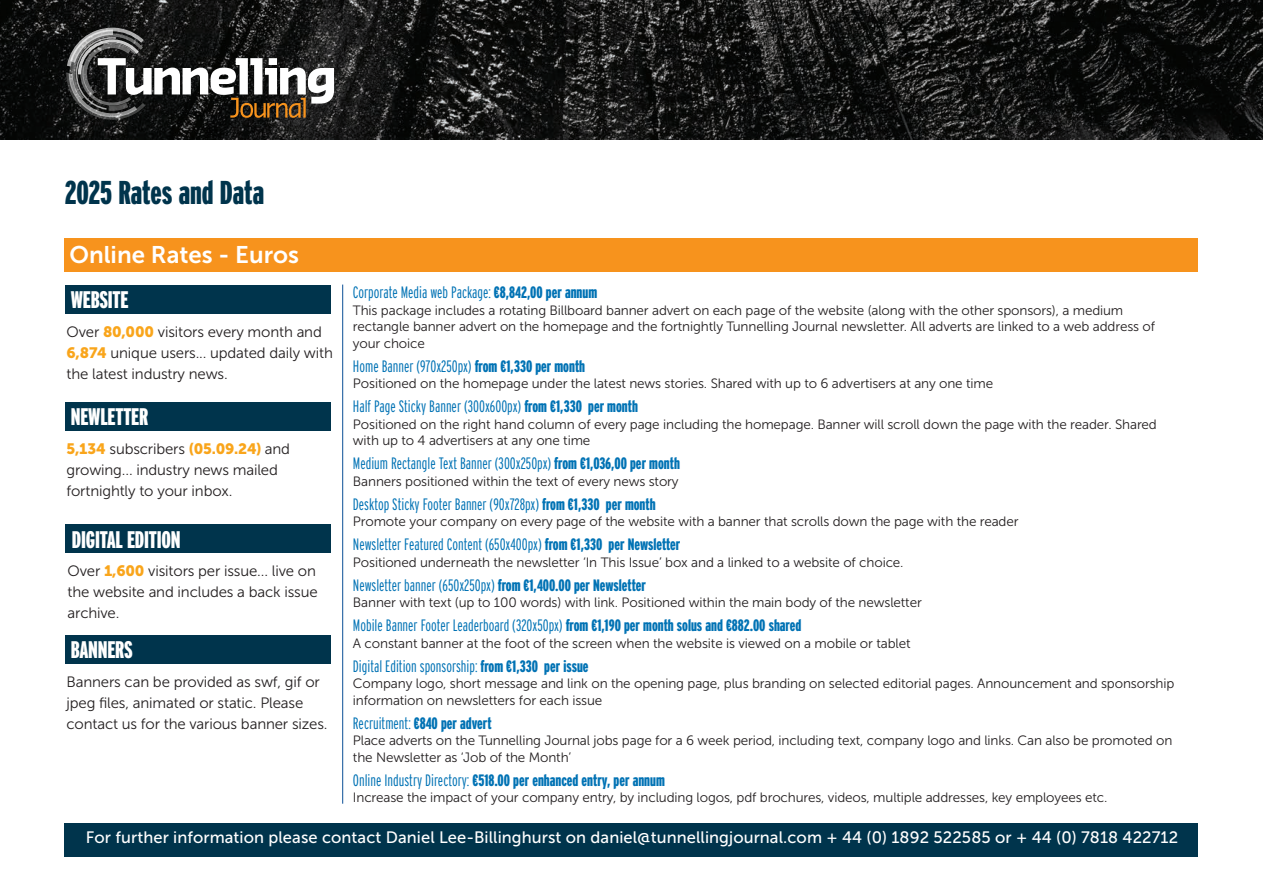
<style>
.page{position:relative;width:1263px;height:893px;background:#fff}
.page>*{position:absolute;margin:0;border:0;box-sizing:border-box;transform-origin:0 0}
.t1{font:900 33px "Interstate Compressed";letter-spacing:-.005em;color:#00344c}
.t2{font:900 24px "Interstate Compressed";letter-spacing:-.01em;color:#fff}
.t3{font:24px "Museo Sans 700";color:#fff}
.t4{font:300 16.5px "Interstate Compressed";color:#0072b4}
.t5{font:16.5px "Museo Sans 500";letter-spacing:.005em;color:#fff}
.t6{font:900 16.5px "Interstate Compressed";color:#0072b4}
.t7{font:15px/21px "Museo Sans 300";letter-spacing:-.01em;color:#231f20}
.t8{font:13.5px/16.5px "Museo Sans 300";letter-spacing:-.01em;color:#231f20}
.s1{font-family:"Museo Sans 900";color:#f9a51b}
.s2{font-weight:900}
.s3{font-weight:300}
</style>
<div class="page">
<img style="left:0;top:0;width:1263px;height:139px">
<svg style="left:65px;top:27px;width:269px;height:93px"></svg>
<div style="left:65px;top:285px;width:266px;height:29px;background:#00344c"></div>
<div style="left:65px;top:402px;width:266px;height:29px;background:#00344c"></div>
<div style="left:65px;top:524px;width:266px;height:29px;background:#00344c"></div>
<div style="left:65px;top:635px;width:266px;height:29px;background:#00344c"></div>
<div style="left:65px;top:238px;width:1133px;height:34px;background:#f7931d"></div>
<div style="left:65px;top:823px;width:1133px;height:34px;background:#00344c"></div>
<hr style="left:342px;top:285px;width:1px;height:519px;background:#0b4f97">
<p class="t1" style="left:65px;top:174px;width:201px">2025 Rates and Data</p>
<p class="t3" style="left:70px;top:241px;width:231px">Online Rates - Euros</p>
<p class="t2" style="left:71px;top:287px;width:59px">WEBSITE</p>
<p class="t7" style="left:67px;top:321px;width:268px">Over <span class="s1">80,000</span> visitors every month and<br><span class="s1">6,874</span> unique users... updated daily with the latest industry news.</p>
<p class="t2" style="left:71px;top:404px;width:79px">NEWLETTER</p>
<p class="t7" style="left:67px;top:438px;width:225px"><span class="s1">5,134</span> subscribers <span class="s1">(05.09.24)</span> and growing... industry news mailed fortnightly to your inbox.</p>
<p class="t2" style="left:72px;top:526px;width:110px">DIGITAL EDITION</p>
<p class="t7" style="left:68px;top:560px;width:252px;text-align:justify">Over <span class="s1">1,600</span> visitors per issue... live on the website and includes a back issue archive.</p>
<p class="t2" style="left:71px;top:636px;width:64px">BANNERS</p>
<p class="t7" style="left:67px;top:671px;width:263px">Banners can be provided as swf, gif or jpeg files, animated or static. Please contact us for the various banner sizes.</p>
<p class="t4" style="left:353px;top:283px;width:246px">Corporate Media web Package: <span class="s2">€8,842,00 per annum</span></p>
<p class="t8" style="left:353px;top:302px;width:804px">This package includes a rotating Billboard banner advert on each page of the website (along with the other sponsors), a medium rectangle banner advert on the homepage and the fortnightly Tunnelling Journal newsletter. All adverts are linked to a web address of your choice</p>
<p class="t4" style="left:353px;top:356px;width:234px">Home Banner (970x250px) <span class="s2">from €1,330 per month</span></p>
<p class="t8" style="left:353px;top:375px;width:642px">Positioned on the homepage under the latest news stories. Shared with up to 6 advertisers at any one time</p>
<p class="t4" style="left:353px;top:397px;width:286px">Half Page Sticky Banner (300x600px) <span class="s2">from €1,330 per month</span></p>
<p class="t8" style="left:353px;top:416px;width:805px">Positioned on the right hand column of every page including the homepage. Banner will scroll down the page with the reader. Shared with up to 4 advertisers at any one time</p>
<p class="t4" style="left:353px;top:454px;width:328px">Medium Rectangle Text Banner (300x250px) <span class="s2">from €1,036,00 per month</span></p>
<p class="t8" style="left:353px;top:473px;width:327px">Banners positioned within the text of every news story</p>
<p class="t4" style="left:353px;top:494px;width:304px">Desktop Sticky Footer Banner (90x728px) <span class="s2">from €1,330 per month</span></p>
<p class="t8" style="left:353px;top:513px;width:667px">Promote your company on every page of the website with a banner that scrolls down the page with the reader</p>
<p class="t4" style="left:353px;top:535px;width:329px">Newsletter Featured Content (650x400px) <span class="s2">from €1,330 per Newsletter</span></p>
<p class="t8" style="left:353px;top:554px;width:552px">Positioned underneath the newsletter ‘In This Issue’ box and a linked to a website of choice.</p>
<p class="t4" style="left:353px;top:575px;width:294px">Newsletter banner (650x250px) <span class="s2">from €1,400.00 per Newsletter</span></p>
<p class="t8" style="left:353px;top:594px;width:570px">Banner with text (up to 100 words) with link. Positioned within the main body of the newsletter</p>
<p class="t4" style="left:353px;top:616px;width:450px">Mobile Banner Footer Leaderboard (320x50px) <span class="s2">from €1,190 per month solus and €882.00 shared</span></p>
<p class="t8" style="left:353px;top:635px;width:559px">A constant banner at the foot of the screen when the website is viewed on a mobile or tablet</p>
<p class="t4" style="left:353px;top:656px;width:237px">Digital Edition sponsorship: <span class="s2">from €1,330 per issue</span></p>
<p class="t8" style="left:353px;top:675px;width:823px">Company logo, short message and link on the opening page, plus branding on selected editorial pages. Announcement and sponsorship information on newsletters for each issue</p>
<p class="t6" style="left:353px;top:714px;width:140px"><span class="s3">Recruitment:</span> €840 per advert</p>
<p class="t8" style="left:353px;top:732px;width:821px">Place adverts on the Tunnelling Journal jobs page for a 6 week period, including text, company logo and links. Can also be promoted on the Newsletter as ‘Job of the Month’</p>
<p class="t6" style="left:353px;top:771px;width:313px"><span class="s3">Online Industry Directory:</span> €518.00 per enhanced entry, per annum</p>
<p class="t8" style="left:353px;top:789px;width:756px">Increase the impact of your company entry, by including logos, pdf brochures, videos, multiple addresses, key employees etc.</p>
<p class="t5" style="left:86px;top:828px;width:1094px">For further information please contact Daniel Lee-Billinghurst on daniel@tunnellingjournal.com + 44 (0) 1892 522585 or + 44 (0) 7818 422712</p>
</div>
